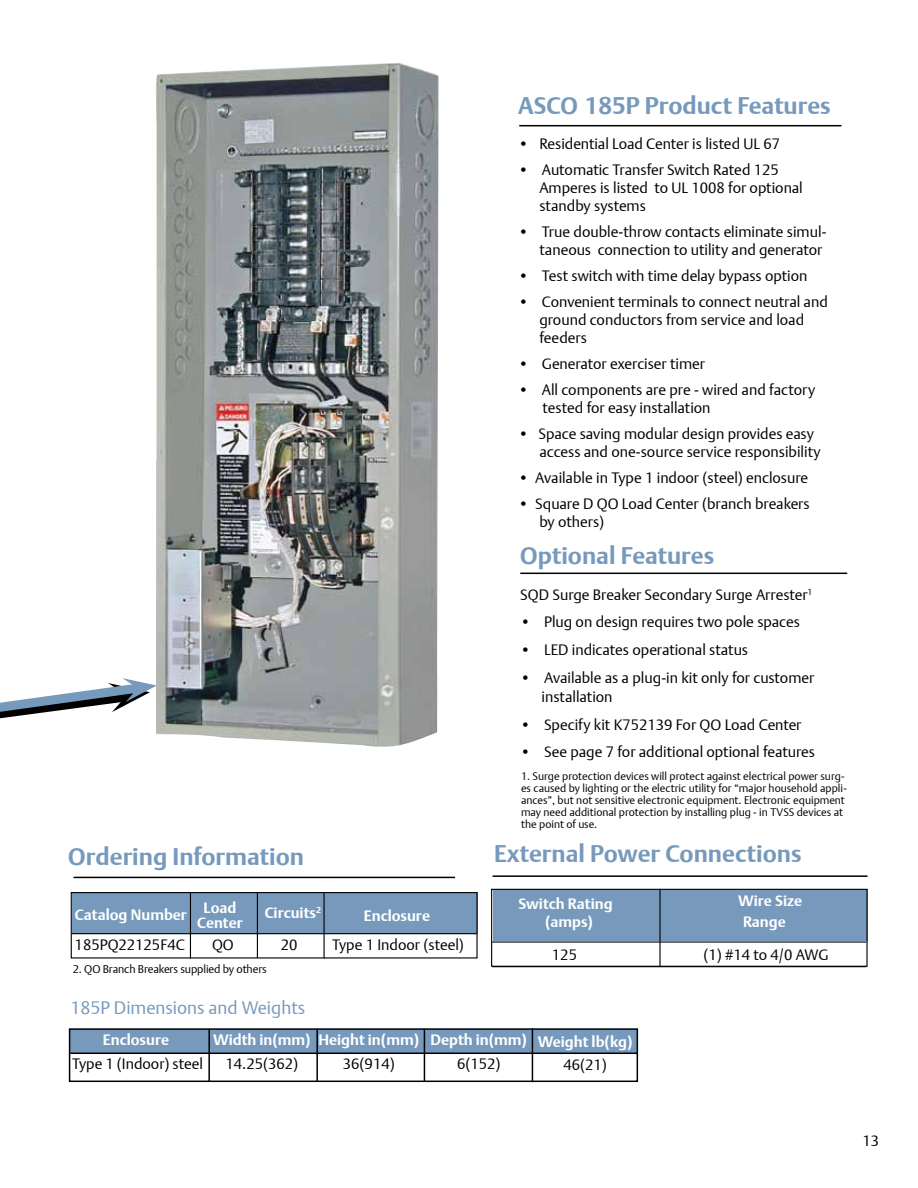
<style>
.page{position:relative;width:918px;height:1188px;background:#fff}
.page>*{position:absolute;margin:0;border:0;box-sizing:border-box;transform-origin:0 0}
.t1{font:700 24px "DTL Argo T";color:#7699bc}
.t2{font:18px "DTL Argo T Light";color:#7699bc}
.t3{font:15px/18px "DTL Argo T Light";color:#000}
.t4{font:700 15px/15px "DTL Argo T";color:#fff;text-align:center}
.t5{font:11.25px "DTL Argo T Light";letter-spacing:-.01em;color:#000}
.t6{font:10.95px/12px "DTL Argo T Light";color:#000}
</style>
<div class="page">
<div style="left:70px;top:1029px;width:567px;height:23px;background:#7699bc"></div>
<img style="left:156px;top:63px;width:283px;height:684px">
<hr style="left:519px;top:125px;width:322px;height:1px;background:#000">
<hr style="left:520px;top:573px;width:327px;height:1px;background:#000">
<hr style="left:74px;top:877px;width:381px;height:1px;background:#000">
<div style="left:72px;top:892px;width:406px;height:42px;background:#7699bc"></div>
<div style="left:71px;top:892px;width:407px;height:67px;border:1px solid #000"></div>
<hr style="left:190px;top:892px;width:1px;height:67px;background:#000">
<hr style="left:257px;top:892px;width:1px;height:66px;background:#000">
<hr style="left:323px;top:892px;width:2px;height:67px;background:#000">
<hr style="left:71px;top:933px;width:406px;height:1px;background:#000">
<div style="left:493px;top:890px;width:375px;height:51px;background:#7699bc"></div>
<hr style="left:492px;top:941px;width:374px;height:2px;background:#000">
<div style="left:491px;top:889px;width:377px;height:78px;border:1px solid #000"></div>
<hr style="left:493px;top:875px;width:375px;height:2px;background:#000">
<hr style="left:659px;top:889px;width:2px;height:77px;background:#000">
<div style="left:69px;top:1028px;width:569px;height:54px;border:2px solid #000"></div>
<hr style="left:70px;top:1053px;width:567px;height:1px;background:#000">
<hr style="left:208px;top:1029px;width:2px;height:52px;background:#000">
<hr style="left:316px;top:1029px;width:2px;height:52px;background:#000">
<hr style="left:424px;top:1029px;width:1px;height:52px;background:#000">
<hr style="left:532px;top:1028px;width:1px;height:54px;background:#000">
<svg style="left:0;top:678px;width:157px;height:69px"></svg>
<h1 class="t1" style="left:518px;top:91px;width:314px">ASCO 185P Product Features</h1>
<p class="t3" style="left:518px;top:134px;width:264px">• Residential Load Center is listed UL 67</p>
<p class="t3" style="left:539px;top:160px;width:265px;text-indent:-21px">• Automatic Transfer Switch Rated 125<br>Amperes is listed to UL 1008 for optional standby systems</p>
<p class="t3" style="left:518px;top:222px;width:310px;text-align:right">• True double-throw contacts eliminate simul&shy;taneous connection to utility and generator</p>
<p class="t3" style="left:518px;top:266px;width:291px">• Test switch with time delay bypass option</p>
<p class="t3" style="left:539px;top:292px;width:290px;text-indent:-21px">• Convenient terminals to connect neutral and ground conductors from service and load feeders</p>
<p class="t3" style="left:518px;top:355px;width:188px">• Generator exerciser timer</p>
<p class="t3" style="left:543px;top:381px;width:274px;text-indent:-25px">• All components are pre - wired and factory tested for easy installation</p>
<p class="t3" style="left:539px;top:425px;width:283px;text-indent:-21px">• Space saving modular design provides easy access and one-source service responsibility</p>
<p class="t3" style="left:518px;top:469px;width:292px">• Available in Type 1 indoor (steel) enclosure</p>
<p class="t3" style="left:539px;top:495px;width:272px;text-indent:-21px">• Square D QO Load Center (branch breakers by others)</p>
<h1 class="t1" style="left:520px;top:541px;width:195px">Optional Features</h1>
<p class="t3" style="left:520px;top:585px;width:294px">SQD Surge Breaker Secondary Surge Arrester<sup>1</sup></p>
<p class="t3" style="left:520px;top:613px;width:281px">• Plug on design requires two pole spaces</p>
<p class="t3" style="left:520px;top:641px;width:229px">• LED indicates operational status</p>
<p class="t3" style="left:542px;top:668px;width:274px;line-height:19.5px;text-indent:-21px">• Available as a plug-in kit only for customer installation</p>
<p class="t3" style="left:520px;top:715px;width:283px">• Specify kit K752139 For QO Load Center</p>
<p class="t3" style="left:520px;top:743px;width:296px">• See page 7 for additional optional features</p>
<h1 class="t1" style="left:68px;top:842px;width:237px">Ordering Information</h1>
<p class="t4" style="left:75px;top:907px;width:114px">Catalog Number</p>
<p class="t4" style="left:197px;top:900px;width:47px">Load<br>Center</p>
<p class="t4" style="left:265px;top:906px;width:58px">Circuits<sup>2</sup></p>
<p class="t4" style="left:364px;top:908px;width:68px">Enclosure</p>
<p class="t3" style="left:75px;top:936px;width:112px">185PQ22125F4C</p>
<p class="t3" style="left:212px;top:936px;width:23px">QO</p>
<p class="t3" style="left:281px;top:936px;width:18px">20</p>
<p class="t3" style="left:332px;top:936px;width:133px">Type 1 Indoor (steel)</p>
<p class="t5" style="left:73px;top:963px;width:196px">2. QO Branch Breakers supplied by others</p>
<p class="t2" style="left:70px;top:997px;width:236px">185P Dimensions and Weights</p>
<p class="t6" style="left:521px;top:770px;width:327px">1. Surge protection devices will protect against electrical power surg&shy;es caused by lighting or the electric utility for “major household appli&shy;ances”, but not sensitive electronic equipment. Electronic equipment may need additional protection by installing plug - in TVSS devices at the point of use.</p>
<h1 class="t1" style="left:494px;top:840px;width:309px">External Power Connections</h1>
<p class="t4" style="left:519px;top:896px;width:95px">Switch Rating</p>
<p class="t4" style="left:738px;top:893px;width:65px">Wire Size</p>
<p class="t4" style="left:545px;top:914px;width:50px">(amps)</p>
<p class="t4" style="left:743px;top:914px;width:44px">Range</p>
<p class="t3" style="left:552px;top:946px;width:27px">125</p>
<p class="t3" style="left:703px;top:946px;width:127px">(1) #14 to 4/0 AWG</p>
<p class="t4" style="left:103px;top:1032px;width:68px">Enclosure</p>
<p class="t3" style="left:72px;top:1054px;width:132px">Type 1 (Indoor) steel</p>
<p class="t4" style="left:213px;top:1032px;width:99px">Width in(mm)</p>
<p class="t3" style="left:226px;top:1054px;width:74px">14.25(362)</p>
<p class="t4" style="left:318px;top:1032px;width:102px">Height in(mm)</p>
<p class="t3" style="left:343px;top:1054px;width:53px">36(914)</p>
<p class="t4" style="left:431px;top:1032px;width:98px">Depth in(mm)</p>
<p class="t3" style="left:457px;top:1054px;width:45px">6(152)</p>
<p class="t4" style="left:538px;top:1034px;width:96px">Weight lb(kg)</p>
<p class="t3" style="left:563px;top:1055px;width:45px">46(21)</p>
<p class="t3" style="left:862px;top:1131px;width:18px">13</p>
</div>
